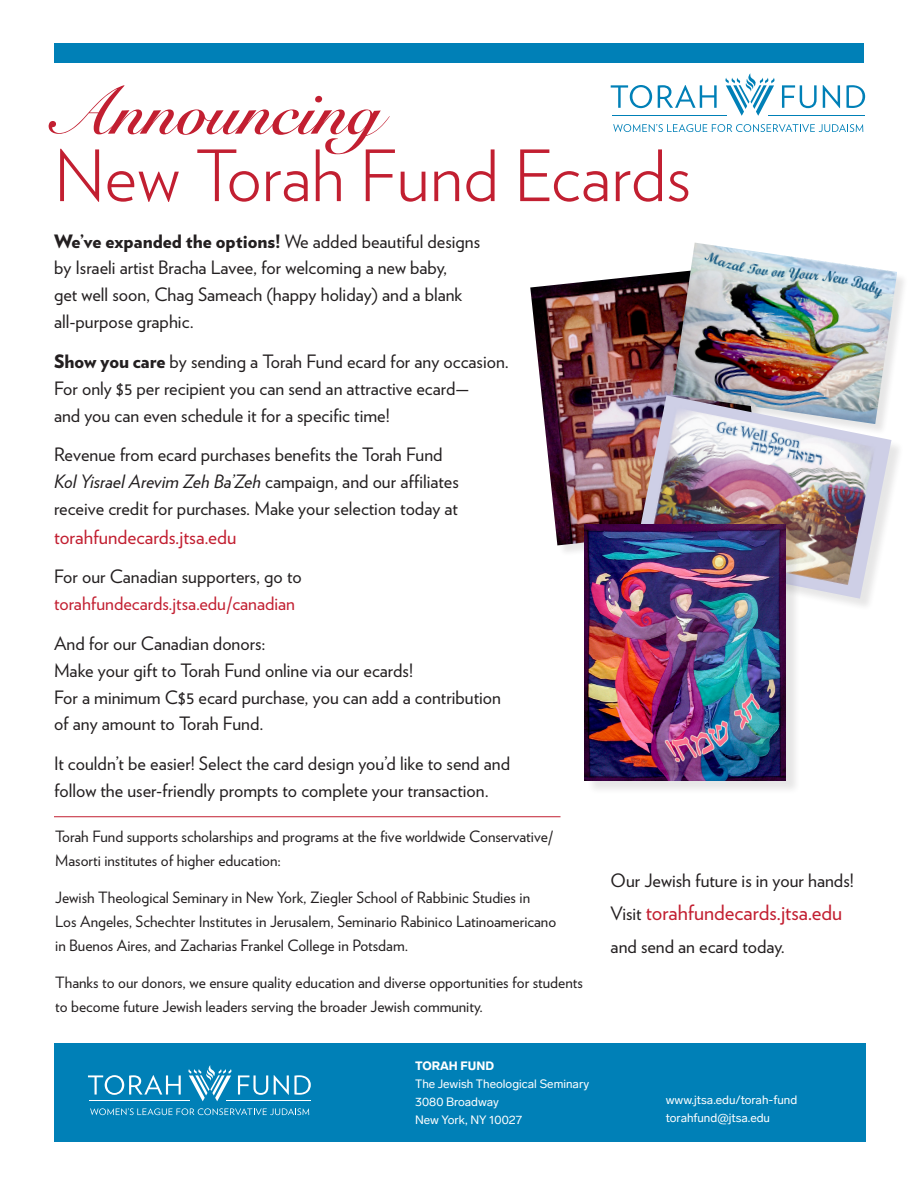
<style>
.page{position:relative;width:918px;height:1188px;background:#fff}
.page>*{position:absolute;margin:0;border:0;box-sizing:border-box;transform-origin:0 0}
.t1{font:300 70.5px "Verlag";color:#c21f31}
.t2{font:700 66px "Snell Roundhand";color:#c21f31}
.t3{font:21px "Verlag";color:#c21f31}
.t4{font:19.5px "Verlag";color:#c21f31}
.t5{font:18.45px/26.8px "Verlag";color:#231f20}
.t6{font:18.45px/26.8px "Verlag";color:#c21f31}
.t7{font:15.6px/24px "Verlag";color:#231f20}
.t8{font:12px "Lab Grotesque";color:#fff}
.t9{font:900 12px "Lab Grotesque";color:#fff}
.s1{font-weight:900}
.s2{font-style:italic}
.s3{color:#231f20}
.s4{font-size:18.45px;color:#231f20}
</style>
<div class="page">
<div style="left:54px;top:43px;width:810px;height:20px;background:#0080b7"></div>
<img style="left:530px;top:272px;width:143px;height:273px">
<div style="left:674px;top:244px;width:235px;height:192px;background:#231f20;opacity:.11"></div>
<img style="left:673px;top:243px;width:224px;height:154px">
<div style="left:637px;top:397px;width:267px;height:214px;background:#231f20;opacity:.11"></div>
<img style="left:635px;top:395px;width:256px;height:204px">
<svg style="left:611px;top:85px;width:41px;height:23px"></svg>
<svg style="left:658px;top:85px;width:59px;height:23px"></svg>
<svg style="left:782px;top:85px;width:35px;height:23px"></svg>
<svg style="left:823px;top:85px;width:17px;height:23px"></svg>
<svg style="left:846px;top:85px;width:19px;height:23px"></svg>
<svg style="left:725px;top:73px;width:50px;height:43px"></svg>
<svg style="left:613px;top:124px;width:250px;height:8px"></svg>
<hr style="left:612px;top:115px;width:115px;height:1px;background:#0080b7">
<hr style="left:768px;top:115px;width:96px;height:1px;background:#0080b7">
<div style="left:54px;top:1043px;width:811px;height:98px;background:#0080b7"></div>
<svg style="left:88px;top:1075px;width:93px;height:20px"></svg>
<svg style="left:238px;top:1075px;width:30px;height:20px"></svg>
<svg style="left:274px;top:1075px;width:37px;height:20px"></svg>
<svg style="left:188px;top:1065px;width:44px;height:36px"></svg>
<svg style="left:90px;top:1108px;width:219px;height:7px"></svg>
<hr style="left:90px;top:1101px;width:100px;height:1px;background:#fff">
<hr style="left:226px;top:1101px;width:84px;height:1px;background:#fff">
<hr style="left:54px;top:816px;width:507px;height:1px;background:#c21f31">
<div style="left:586px;top:526px;width:215px;height:269px;background:#231f20;opacity:.11"></div>
<img style="left:584px;top:525px;width:202px;height:255px">
<p class="t2" style="left:56px;top:55px;width:328px">Announcing</p>
<p class="t1" style="left:54px;top:124px;width:639px">New Torah Fund Ecards</p>
<p class="t5" style="left:54px;top:227px;width:428px"><span class="s1">We’ve expanded the options!</span> We added beautiful designs by Israeli artist Bracha Lavee, for welcoming a new baby,<br>get well soon, Chag Sameach (happy holiday) and a blank all-purpose graphic.</p>
<p class="t5" style="left:54px;top:347px;width:456px"><span class="s1">Show you care</span> by sending a Torah Fund ecard for any occasion.<br>For only $5 per recipient you can send an attractive ecard—<br>and you can even schedule it for a specific time!</p>
<p class="t5" style="left:54px;top:440px;width:406px">Revenue from ecard purchases benefits the Torah Fund<br><span class="s2">Kol Yisrael Arevim Zeh Ba’Zeh</span> campaign, and our affiliates receive credit for purchases. Make your selection today at</p>
<p class="t4" style="left:54px;top:522px;width:184px">torahfundecards.jtsa.edu</p>
<p class="t6" style="left:54px;top:562px;width:249px"><span class="s3">For our Canadian supporters, go to </span>torahfundecards.jtsa.edu/canadian</p>
<p class="t5" style="left:54px;top:629px;width:213px">And for our Canadian donors:</p>
<p class="t5" style="left:54px;top:656px;width:361px">Make your gift to Torah Fund online via our ecards!</p>
<p class="t5" style="left:54px;top:683px;width:448px">For a minimum C$5 ecard purchase, you can add a contribution of any amount to Torah Fund.</p>
<p class="t5" style="left:54px;top:749px;width:458px">It couldn’t be easier! Select the card design you’d like to send and follow the user-friendly prompts to complete your transaction.</p>
<p class="t7" style="left:55px;top:824px;width:499px">Torah Fund supports scholarships and programs at the five worldwide Conservative/<br>Masorti institutes of higher education:</p>
<p class="t7" style="left:55px;top:885px;width:503px">Jewish Theological Seminary in New York, Ziegler School of Rabbinic Studies in<br>Los Angeles, Schechter Institutes in Jerusalem, Seminario Rabinico Latinoamericano in Buenos Aires, and Zacharias Frankel College in Potsdam.</p>
<p class="t7" style="left:55px;top:970px;width:529px">Thanks to our donors, we ensure quality education and diverse opportunities for students to become future Jewish leaders serving the broader Jewish community.</p>
<p class="t5" style="left:611px;top:866px;width:245px">Our Jewish future is in your hands!</p>
<p class="t3" style="left:611px;top:897px;width:233px"><span class="s4">Visit</span> torahfundecards.jtsa.edu</p>
<p class="t5" style="left:611px;top:932px;width:176px">and send an ecard today.</p>
<p class="t9" style="left:415px;top:1059px;width:80px">TORAH FUND</p>
<p class="t8" style="left:415px;top:1077px;width:176px">The Jewish Theological Seminary</p>
<p class="t8" style="left:415px;top:1095px;width:85px">3080 Broadway</p>
<p class="t8" style="left:415px;top:1113px;width:109px">New York, NY 10027</p>
<p class="t8" style="left:666px;top:1093px;width:133px">www.jtsa.edu/torah-fund</p>
<p class="t8" style="left:666px;top:1111px;width:106px">torahfund@jtsa.edu</p>
</div>
